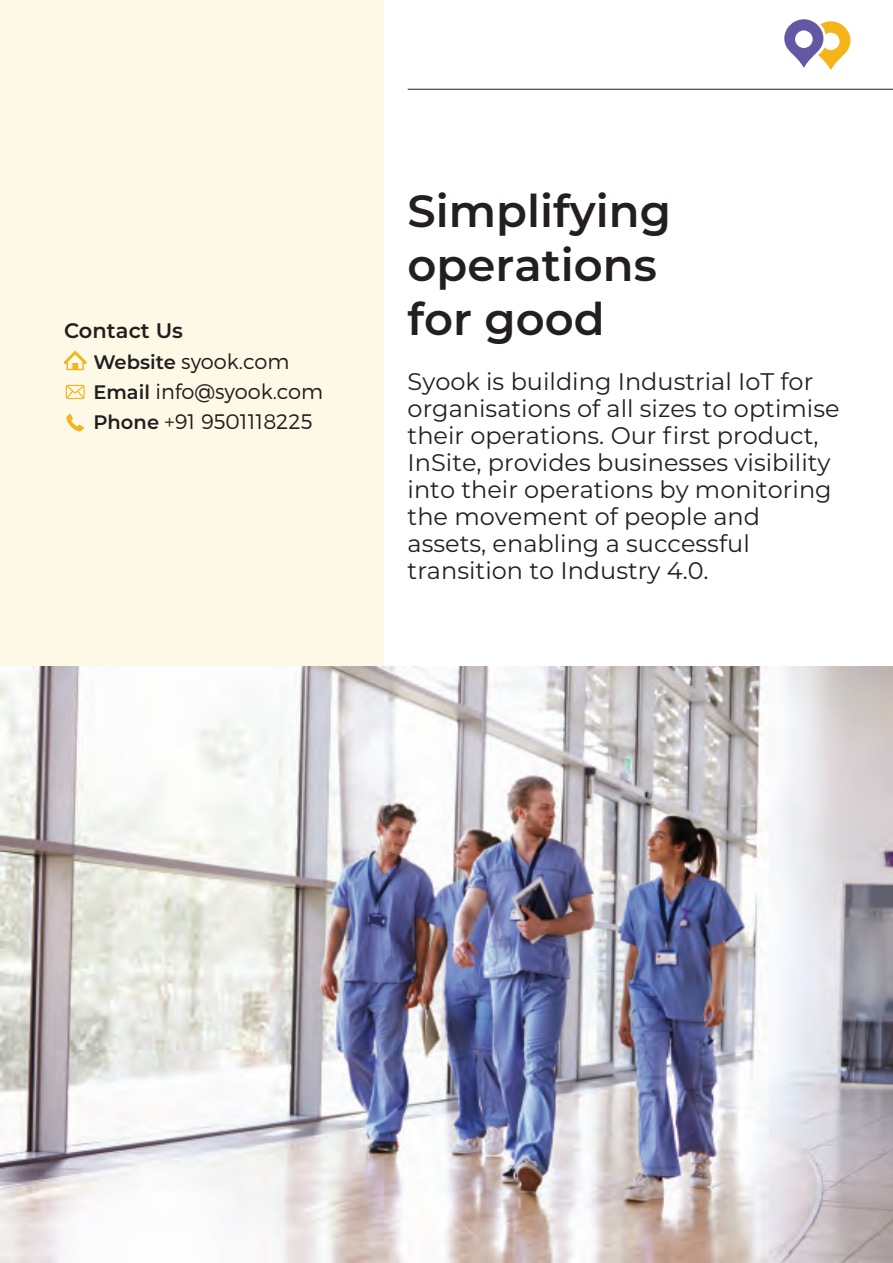
<style>
.page{position:relative;width:893px;height:1263px;background:#fff}
.page>*{position:absolute;margin:0;border:0;box-sizing:border-box;transform-origin:0 0}
.t1{font:600 45px/54px "Montserrat";color:#231f20}
.t2{font:24px/27px "Montserrat";color:#231f20}
.t3{font:300 21px/30.2px "Montserrat";color:#211e1e}
.s1{font-weight:600}
.s2{font-weight:600;font-size:19.5px}
</style>
<div class="page">
<div style="left:0;top:0;width:383px;height:677px;background:#fef9e7"></div>
<svg style="left:64px;top:350px;width:23px;height:20px"></svg>
<svg style="left:66px;top:414px;width:18px;height:17px"></svg>
<svg style="left:66px;top:385px;width:19px;height:14px"></svg>
<svg style="left:784px;top:19px;width:67px;height:51px"></svg>
<hr style="left:408px;top:89px;width:485px;height:1px;background:#231f20">
<img style="left:1px;top:666px;width:892px;height:597px">
<p class="t3" style="left:93px;top:315px;width:231px;text-indent:-29px"><span class="s1">Contact Us<br></span><span class="s2">Website</span> syook.com<br><span class="s2">Email</span> info@syook.com<br><span class="s2">Phone</span> +91 9501118225</p>
<h1 class="t1" style="left:408px;top:182px;width:265px">Simplifying operations for good</h1>
<p class="t2" style="left:408px;top:367px;width:433px">Syook is building Industrial IoT for organisations of all sizes to optimise their operations. Our first product, InSite, provides businesses visibility into their operations by monitoring the movement of people and assets, enabling a successful transition to Industry 4.0.</p>
</div>
